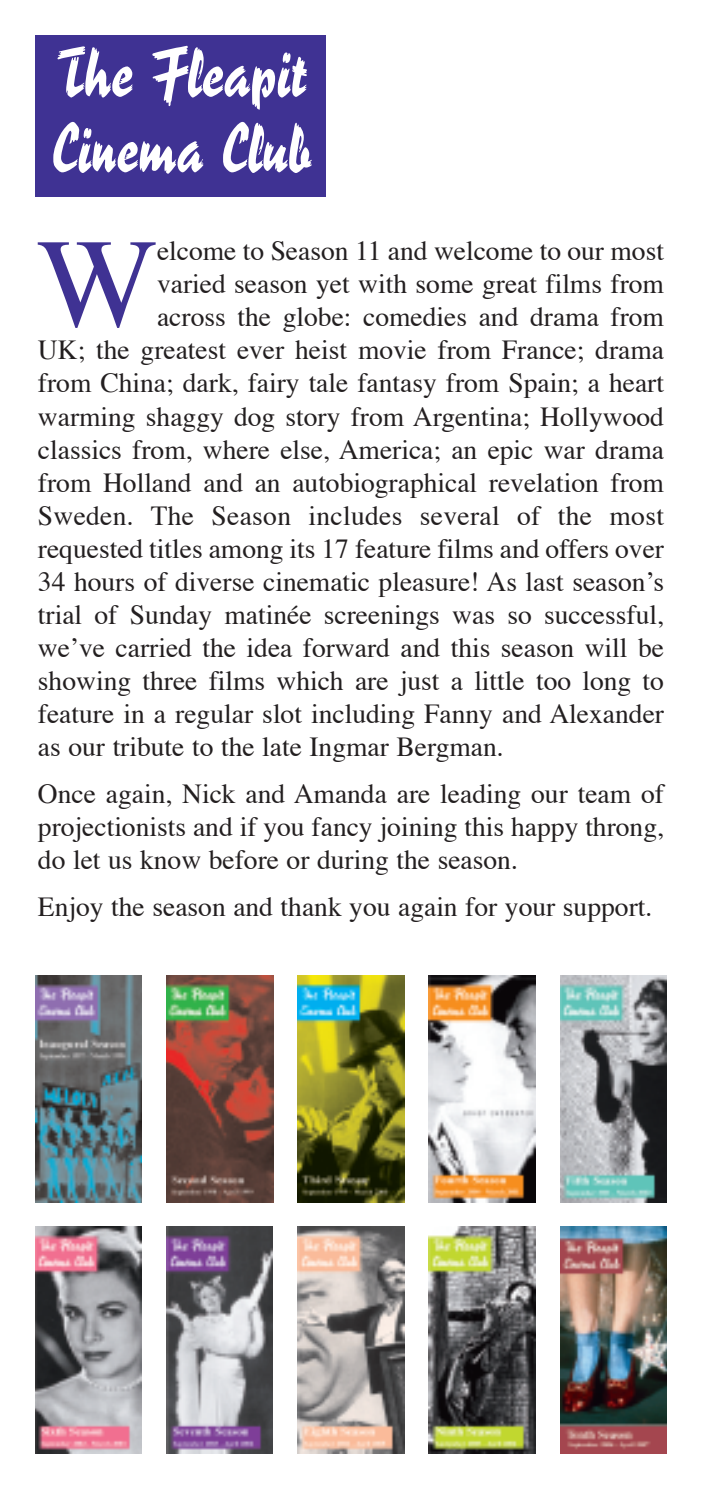
<style>
.page{position:relative;width:702px;height:1489px;background:#fff}
.page>*{position:absolute;margin:0;border:0;box-sizing:border-box;transform-origin:0 0}
.t1{font:127px "Times";color:#3f3293}
.t2{font:64.75px/75.5px "Reporter Two";color:#fff}
.t3{font:27.5px/33px "Times";color:#231f20;text-align:justify}
</style>
<div class="page">
<div style="left:35px;top:35px;width:291px;height:162px;background:#3f3293"></div>
<img style="left:35px;top:975px;width:107px;height:227px">
<img style="left:560px;top:975px;width:106px;height:227px">
<img style="left:167px;top:975px;width:106px;height:227px">
<img style="left:429px;top:975px;width:106px;height:227px">
<img style="left:298px;top:975px;width:106px;height:227px">
<img style="left:35px;top:1226px;width:107px;height:227px">
<img style="left:167px;top:1226px;width:106px;height:227px">
<img style="left:429px;top:1226px;width:106px;height:227px">
<img style="left:560px;top:1226px;width:106px;height:227px">
<img style="left:298px;top:1226px;width:106px;height:227px">
<h2 class="t2" style="left:50px;top:40px;width:263px">The Fleapit<br>Cinema Club</h2>
<h1 class="t1" style="left:37px;top:231px;width:121px">W</h1>
<p class="t3" style="left:157px;top:237px;width:508px">elcome to Season 11 and welcome to our most</p>
<p class="t3" style="left:157px;top:270px;width:508px">varied season yet with some great films from</p>
<p class="t3" style="left:157px;top:303px;width:508px">across the globe: comedies and drama from</p>
<p class="t3" style="left:38px;top:336px;width:627px">UK; the greatest ever heist movie from France; drama</p>
<p class="t3" style="left:38px;top:369px;width:627px">from China; dark, fairy tale fantasy from Spain; a heart</p>
<p class="t3" style="left:38px;top:402px;width:627px">warming shaggy dog story from Argentina; Hollywood</p>
<p class="t3" style="left:38px;top:435px;width:627px">classics from, where else, America; an epic war drama</p>
<p class="t3" style="left:38px;top:468px;width:627px">from Holland and an autobiographical revelation from</p>
<p class="t3" style="left:38px;top:501px;width:627px">Sweden. The Season includes several of the most</p>
<p class="t3" style="left:38px;top:534px;width:627px">requested titles among its 17 feature films and offers over</p>
<p class="t3" style="left:38px;top:567px;width:627px">34 hours of diverse cinematic pleasure! As last season’s</p>
<p class="t3" style="left:38px;top:600px;width:627px">trial of Sunday matinée screenings was so successful,</p>
<p class="t3" style="left:38px;top:633px;width:627px">we’ve carried the idea forward and this season will be</p>
<p class="t3" style="left:38px;top:666px;width:627px">showing three films which are just a little too long to</p>
<p class="t3" style="left:38px;top:699px;width:627px">feature in a regular slot including Fanny and Alexander</p>
<p class="t3" style="left:38px;top:732px;width:467px">as our tribute to the late Ingmar Bergman.</p>
<p class="t3" style="left:38px;top:779px;width:627px">Once again, Nick and Amanda are leading our team of projectionists and if you fancy joining this happy throng, do let us know before or during the season.</p>
<p class="t3" style="left:38px;top:892px;width:616px">Enjoy the season and thank you again for your support.</p>
</div>
